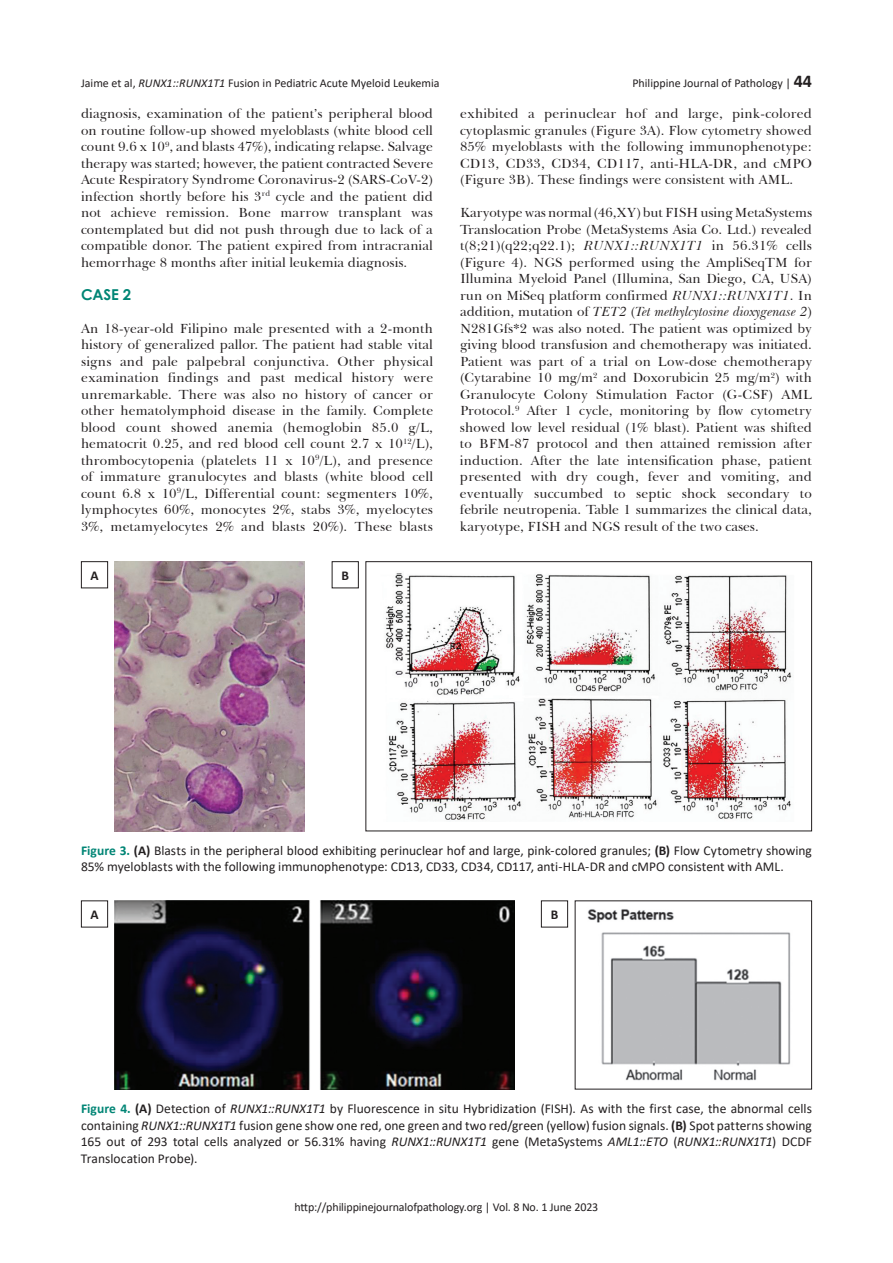
<style>
.page{position:relative;width:893px;height:1263px;background:#fff}
.page>*{position:absolute;margin:0;border:0;box-sizing:border-box;transform-origin:0 0}
.t1{font:700 15px "Century Gothic";color:#008575}
.t2{font:13.5px/16.5px "Baskerville BT";letter-spacing:.005em;color:#231f20;text-align:justify}
.t3{font:13.5px/16.5px "Calibri";color:#231f20}
.t4{font:700 13.5px "Calibri";color:#231f20}
.t5{font:12px "Calibri";color:#231f20}
.s1{font-style:italic}
.s2{font-weight:700;font-size:18px}
.s3{font-weight:700;color:#008575}
.s4{font-weight:700}
</style>
<div class="page">
<img style="left:115px;top:561px;width:190px;height:270px">
<img style="left:385px;top:573px;width:407px;height:247px">
<div style="left:365px;top:561px;width:447px;height:270px;border:1px solid #231f20"></div>
<div style="left:81px;top:561px;width:27px;height:27px;border:1px solid #231f20"></div>
<div style="left:332px;top:561px;width:27px;height:27px;border:1px solid #231f20"></div>
<img style="left:115px;top:900px;width:399px;height:189px">
<img style="left:587px;top:909px;width:204px;height:172px">
<div style="left:81px;top:900px;width:27px;height:27px;border:1px solid #231f20"></div>
<div style="left:541px;top:900px;width:27px;height:27px;border:1px solid #231f20"></div>
<p class="t5" style="left:81px;top:75px;width:360px">Jaime et al, <span class="s1">RUNX1::RUNX1T1</span> Fusion in Pediatric Acute Myeloid Leukemia</p>
<p class="t5" style="left:632px;top:75px;width:181px">Philippine Journal of Pathology | <span class="s2">44</span></p>
<p class="t2" style="left:81px;top:105px;width:354px">diagnosis, examination of the patient’s peripheral blood on routine follow-up showed myeloblasts (white blood cell count 9.6 x 10<sup>9</sup>, and blasts 47%), indicating relapse. Salvage therapy was started; however, the patient contracted Severe Acute Respiratory Syndrome Coronavirus-2 (SARS-CoV-2) infection shortly before his 3<sup>rd</sup> cycle and the patient did not achieve remission. Bone marrow transplant was contemplated but did not push through due to lack of a compatible donor. The patient expired from intracranial hemorrhage 8 months after initial leukemia diagnosis.</p>
<p class="t1" style="left:81px;top:283px;width:52px">CAS E 2</p>
<p class="t2" style="left:81px;top:320px;width:354px">An 18-year-old Filipino male presented with a 2-month history of generalized pallor. The patient had stable vital signs and pale palpebral conjunctiva. Other physical examination findings and past medical history were unremarkable. There was also no history of cancer or other hematolymphoid disease in the family. Complete blood count showed anemia (hemoglobin 85.0 g/L, hematocrit 0.25, and red blood cell count 2.7 x 10<sup>12</sup>/L), thrombocytopenia (platelets 11 x 10<sup>9</sup>/L), and presence of immature granulocytes and blasts (white blood cell count 6.8 x 10<sup>9</sup>/L, Differential count: segmenters 10%, lymphocytes 60%, monocytes 2%, stabs 3%, myelocytes 3%, metamyelocytes 2% and blasts 20%). These blasts</p>
<p class="t4" style="left:90px;top:566px;width:10px">A</p>
<p class="t4" style="left:341px;top:566px;width:9px">B</p>
<p class="t2" style="left:460px;top:105px;width:354px">exhibited a perinuclear hof and large, pink-colored cytoplasmic granules (Figure 3A). Flow cytometry showed 85% myeloblasts with the following immunophenotype:<br>CD13, CD33, CD34, CD117, anti-HLA-DR, and cMPO (Figure 3B). These findings were consistent with AML.</p>
<p class="t2" style="left:460px;top:204px;width:354px">Karyotype was normal (46,XY) but FISH using MetaSystems Translocation Probe (MetaSystems Asia Co. Ltd.) revealed t(8;21)(q22;q22.1); <span class="s1">RUNX1::RUNX1T1</span> in 56.31% cells (Figure 4). NGS performed using the AmpliSeqTM for Illumina Myeloid Panel (Illumina, San Diego, CA, USA) run on MiSeq platform confirmed <span class="s1">RUNX1::RUNX1T1</span>. In addition, mutation of <span class="s1">TET2</span> (<span class="s1">Tet methylcytosine dioxygenase 2</span>)<br>N281Gfs*2 was also noted. The patient was optimized by giving blood transfusion and chemotherapy was initiated.<br>Patient was part of a trial on Low-dose chemotherapy (Cytarabine 10 mg/m<sup>2</sup> and Doxorubicin 25 mg/m<sup>2</sup>) with Granulocyte Colony Stimulation Factor (G-CSF) AML Protocol.<sup>9</sup> After 1 cycle, monitoring by flow cytometry showed low level residual (1% blast). Patient was shifted to BFM-87 protocol and then attained remission after induction. After the late intensification phase, patient presented with dry cough, fever and vomiting, and eventually succumbed to septic shock secondary to febrile neutropenia. Table 1 summarizes the clinical data, karyotype, FISH and NGS result of the two cases.</p>
<p class="t3" style="left:81px;top:842px;width:732px"><span class="s3">Figure 3.</span> <span class="s4">(A)</span> Blasts in the peripheral blood exhibiting perinuclear hof and large, pink-colored granules; <span class="s4">(B)</span> Flow Cytometry showing<br>85% myeloblasts with the following immunophenotype: CD13, CD33, CD34, CD117, anti-HLA-DR and cMPO consistent with AML.</p>
<p class="t4" style="left:90px;top:905px;width:10px">A</p>
<p class="t4" style="left:551px;top:905px;width:9px">B</p>
<p class="t3" style="left:81px;top:1100px;width:732px;text-align:justify"><span class="s3">Figure 4.</span> <span class="s4">(A)</span> Detection of <span class="s1">RUNX1::RUNX1T1</span> by Fluorescence in situ Hybridization (FISH). As with the first case, the abnormal cells containing <span class="s1">RUNX1::RUNX1T1</span> fusion gene show one red, one green and two red/green (yellow) fusion signals. <span class="s4">(B)</span> Spot patterns showing 165 out of 293 total cells analyzed or 56.31% having <span class="s1">RUNX1::RUNX1T1</span> gene (MetaSystems <span class="s1">AML1::ETO</span> (<span class="s1">RUNX1::RUNX1T1</span>) DCDF Translocation Probe).</p>
<p class="t5" style="left:294px;top:1198px;width:305px">http://philippinejournalofpathology.org | Vol. 8 No. 1 June 2023</p>
</div>
